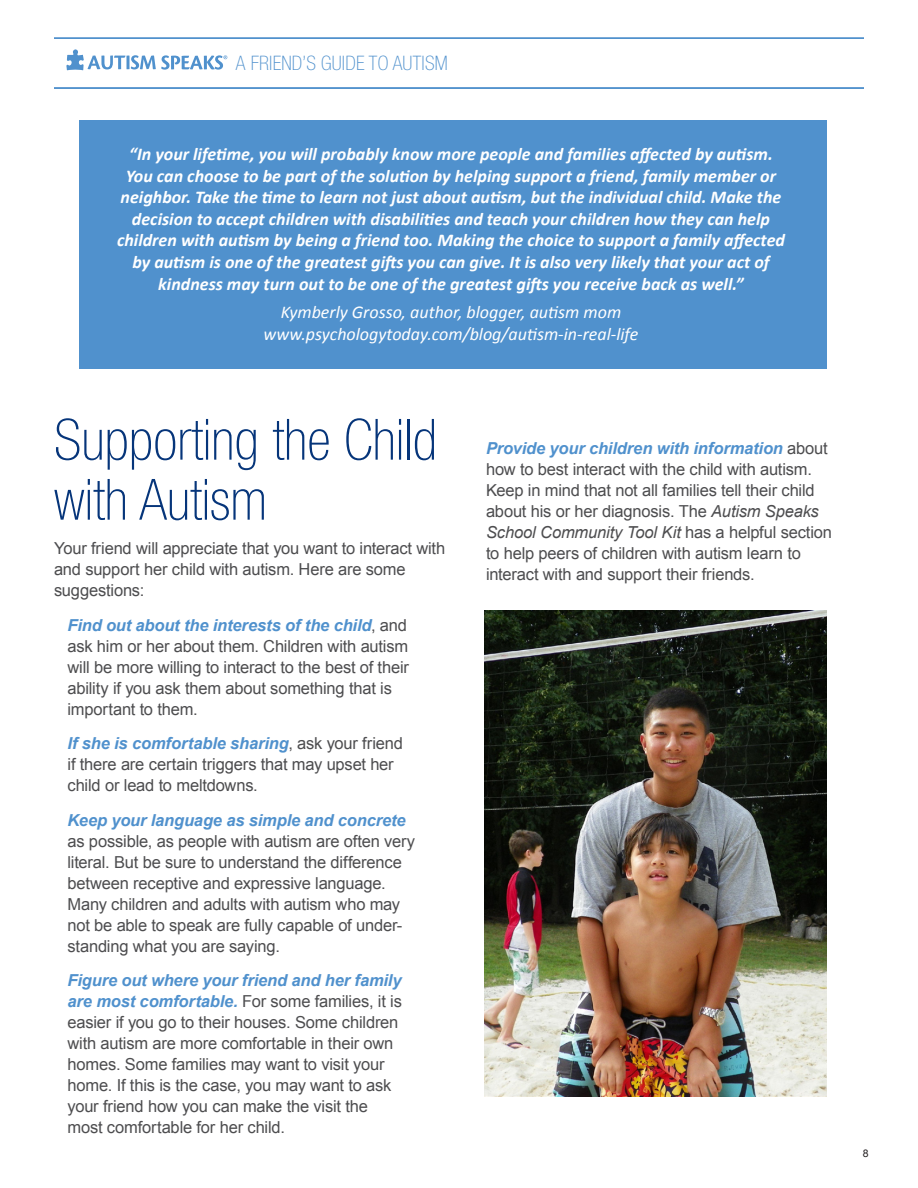
<style>
.page{position:relative;width:918px;height:1188px;background:#fff}
.page>*{position:absolute;margin:0;border:0;box-sizing:border-box;transform-origin:0 0}
.t1{font:100 condensed 57px/60px "Helvetica Neue LT Std";color:#06357a}
.t2{font:100 condensed 19.95px "Helvetica Neue LT Std";letter-spacing:.01em;color:#5091cd}
.t3{font:italic 700 18px/21.6px "Calibri";color:#fff;text-align:center}
.t4{font:italic 18px/21.6px "Calibri";color:#fff;text-align:center}
.t5{font:16.5px/21px "Arial";letter-spacing:-.01em;color:#4d4d4f}
.t6{font:italic 700 16.5px "Arial";letter-spacing:-.01em;color:#5091cd}
.t7{font:10.5px "Arial";color:#231f20}
.s1{font-weight:700;font-style:italic;color:#5091cd}
.s2{font-style:italic}
</style>
<div class="page">
<svg style="left:66px;top:49px;width:161px;height:21px"></svg>
<hr style="left:54px;top:87px;width:810px;height:2px;background:#5091cd">
<hr style="left:54px;top:38px;width:810px;height:1px;background:#5091cd">
<div style="left:79px;top:120px;width:747px;height:248px;background:#5091cd"></div>
<img style="left:485px;top:611px;width:341px;height:486px">
<p class="t2" style="left:236px;top:52px;width:213px">A FRIEND’S GUIDE TO AUTISM</p>
<p class="t3" style="left:117px;top:143px;width:669px">“In your lifetime, you will probably know more people and families affected by autism.<br>You can choose to be part of the solution by helping support a friend, family member or neighbor. Take the time to learn not just about autism, but the individual child. Make the decision to accept children with disabilities and teach your children how they can help children with autism by being a friend too. Making the choice to support a family affected by autism is one of the greatest gifts you can give. It is also very likely that your act of kindness may turn out to be one of the greatest gifts you receive back as well.”</p>
<p class="t4" style="left:264px;top:301px;width:376px">Kymberly Grosso, author, blogger, autism mom www.psychologytoday.com/blog/autism-in-real-life</p>
<h1 class="t1" style="left:54px;top:409px;width:384px">Supporting the Child with Autism</h1>
<p class="t5" style="left:54px;top:538px;width:393px">Your friend will appreciate that you want to interact with and support her child with autism. Here are some suggestions:</p>
<p class="t5" style="left:67px;top:615px;width:343px"><span class="s1">Find out about the interests of the child</span>, and ask him or her about them. Children with autism will be more willing to interact to the best of their ability if you ask them about something that is important to them.</p>
<p class="t5" style="left:67px;top:733px;width:337px"><span class="s1">If she is comfortable sharing</span>, ask your friend if there are certain triggers that may upset her child or lead to meltdowns.</p>
<p class="t6" style="left:68px;top:809px;width:340px">Keep your language as simple and concrete</p>
<p class="t5" style="left:68px;top:831px;width:349px">as possible, as people with autism are often very literal. But be sure to understand the difference between receptive and expressive language.<br>Many children and adults with autism who may not be able to speak are fully capable of under&shy;standing what you are saying.</p>
<p class="t5" style="left:68px;top:970px;width:336px"><span class="s1">Figure out where your friend and her family are most comfortable.</span> For some families, it is easier if you go to their houses. Some children with autism are more comfortable in their own homes. Some families may want to visit your home. If this is the case, you may want to ask your friend how you can make the visit the most comfortable for her child.</p>
<p class="t5" style="left:486px;top:437px;width:348px"><span class="s1">Provide your children with information</span> about how to best interact with the child with autism.<br>Keep in mind that not all families tell their child about his or her diagnosis. The <span class="s2">Autism Speaks School Community Tool Kit</span> has a helpful section to help peers of children with autism learn to interact with and support their friends.</p>
<p class="t7" style="left:863px;top:1146px;width:7px">8</p>
</div>
